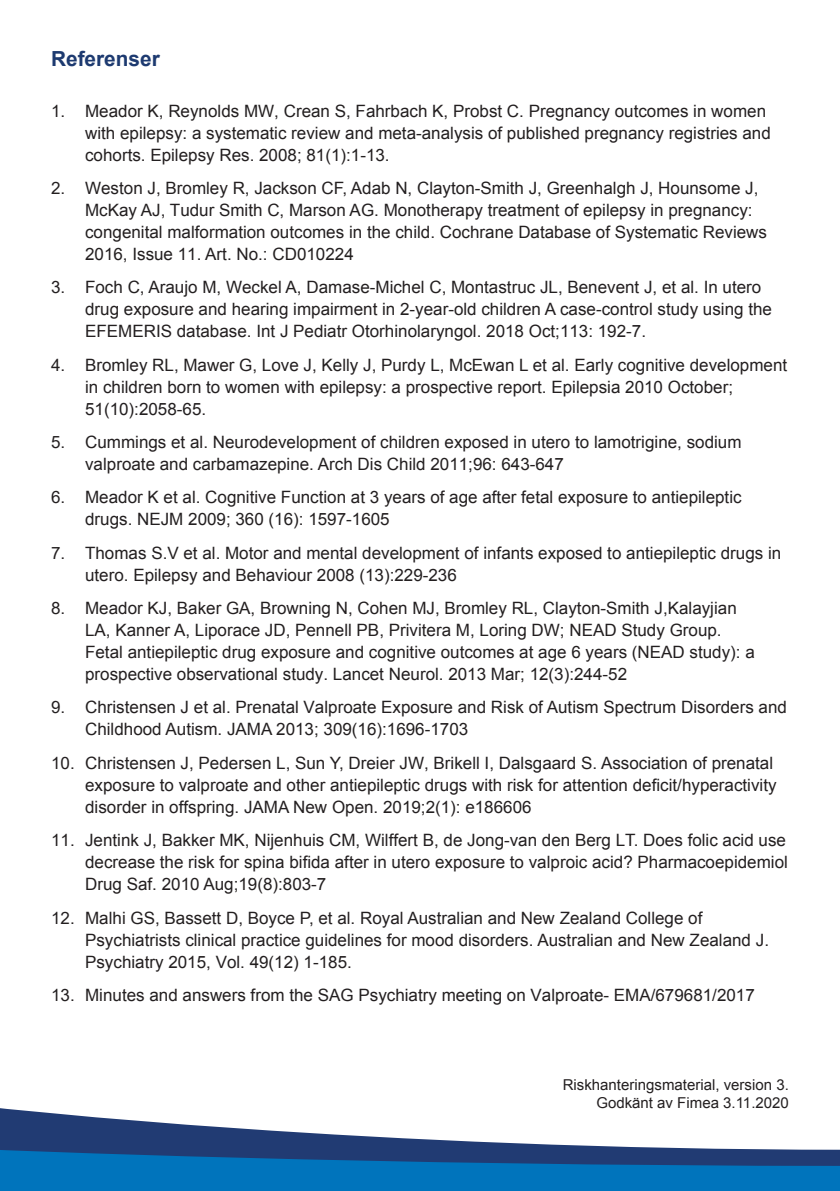
<style>
.page{position:relative;width:840px;height:1191px;background:#fff}
.page>*{position:absolute;margin:0;border:0;box-sizing:border-box;transform-origin:0 0}
.t1{font:700 20.8px "Arial";color:#1d3a70}
.t2{font:17px/22px "Arial";color:#231f20}
.t3{font:15px/18px "Arial";color:#231f20;text-align:right}
.s1{font-style:inherit}
</style>
<div class="page">
<div style="left:0;top:1165px;width:839px;height:26px;background:#0074bc"></div>
<svg style="left:0;top:1108px;width:839px;height:57px"></svg>
<p class="t1" style="left:51px;top:45px;width:110px">Referenser</p>
<p class="t2" style="left:85px;top:100px;width:686px;text-indent:-34px"><span class="s1">1.</span> Meador K, Reynolds MW, Crean S, Fahrbach K, Probst C. Pregnancy outcomes in women with epilepsy: a systematic review and meta-analysis of published pregnancy registries and cohorts. Epilepsy Res. 2008; 81(1):1-13.</p>
<p class="t2" style="left:85px;top:177px;width:683px;text-indent:-34px"><span class="s1">2.</span> Weston J, Bromley R, Jackson CF, Adab N, Clayton-Smith J, Greenhalgh J, Hounsome J, McKay AJ, Tudur Smith C, Marson AG. Monotherapy treatment of epilepsy in pregnancy: congenital malformation outcomes in the child. Cochrane Database of Systematic Reviews 2016, Issue 11. Art. No.: CD010224</p>
<p class="t2" style="left:85px;top:276px;width:688px;text-indent:-34px"><span class="s1">3.</span> Foch C, Araujo M, Weckel A, Damase-Michel C, Montastruc JL, Benevent J, et al. In utero drug exposure and hearing impairment in 2-year-old children A case-control study using the<br>EFEMERIS database. Int J Pediatr Otorhinolaryngol. 2018 Oct;113: 192-7.</p>
<p class="t2" style="left:85px;top:354px;width:703px;text-indent:-34px"><span class="s1">4.</span> Bromley RL, Mawer G, Love J, Kelly J, Purdy L, McEwan L et al. Early cognitive development in children born to women with epilepsy: a prospective report. Epilepsia 2010 October;<br>51(10):2058-65.</p>
<p class="t2" style="left:85px;top:431px;width:657px;text-indent:-34px"><span class="s1">5.</span> Cummings et al. Neurodevelopment of children exposed in utero to lamotrigine, sodium valproate and carbamazepine. Arch Dis Child 2011;96: 643-647</p>
<p class="t2" style="left:85px;top:486px;width:657px;text-indent:-34px"><span class="s1">6.</span> Meador K et al. Cognitive Function at 3 years of age after fetal exposure to antiepileptic drugs. NEJM 2009; 360 (16): 1597-1605</p>
<p class="t2" style="left:85px;top:542px;width:697px;text-indent:-34px"><span class="s1">7.</span> Thomas S.V et al. Motor and mental development of infants exposed to antiepileptic drugs in utero. Epilepsy and Behaviour 2008 (13):229-236</p>
<p class="t2" style="left:85px;top:597px;width:670px;text-indent:-34px"><span class="s1">8.</span> Meador KJ, Baker GA, Browning N, Cohen MJ, Bromley RL, Clayton-Smith J,Kalayjian LA, Kanner A, Liporace JD, Pennell PB, Privitera M, Loring DW; NEAD Study Group.<br>Fetal antiepileptic drug exposure and cognitive outcomes at age 6 years (NEAD study): a prospective observational study. Lancet Neurol. 2013 Mar; 12(3):244-52</p>
<p class="t2" style="left:85px;top:696px;width:703px;text-indent:-34px"><span class="s1">9.</span> Christensen J et al. Prenatal Valproate Exposure and Risk of Autism Spectrum Disorders and<br>Childhood Autism. JAMA 2013; 309(16):1696-1703</p>
<p class="t2" style="left:85px;top:752px;width:692px;text-indent:-34px"><span class="s1">10.</span> Christensen J, Pedersen L, Sun Y, Dreier JW, Brikell I, Dalsgaard S. Association of prenatal exposure to valproate and other antiepileptic drugs with risk for attention deficit/hyperactivity disorder in offspring. JAMA New Open. 2019;2(1): e186606</p>
<p class="t2" style="left:85px;top:829px;width:704px;text-align:justify;text-indent:-34px"><span class="s1">11.</span> Jentink J, Bakker MK, Nijenhuis CM, Wilffert B, de Jong-van den Berg LT. Does folic acid use decrease the risk for spina bifida after in utero exposure to valproic acid? Pharmacoepidemiol Drug Saf. 2010 Aug;19(8):803-7</p>
<p class="t2" style="left:85px;top:906px;width:685px;text-indent:-34px"><span class="s1">12.</span> Malhi GS, Bassett D, Boyce P, et al. Royal Australian and New Zealand College of<br>Psychiatrists clinical practice guidelines for mood disorders. Australian and New Zealand J.<br>Psychiatry 2015, Vol. 49(12) 1-185.</p>
<p class="t2" style="left:51px;top:984px;width:704px"><span class="s1">13.</span> Minutes and answers from the SAG Psychiatry meeting on Valproate- EMA/679681/2017</p>
<p class="t3" style="left:562px;top:1075px;width:227px">Riskhanteringsmaterial, version 3.<br>Godkänt av Fimea 3.11.2020</p>
</div>
